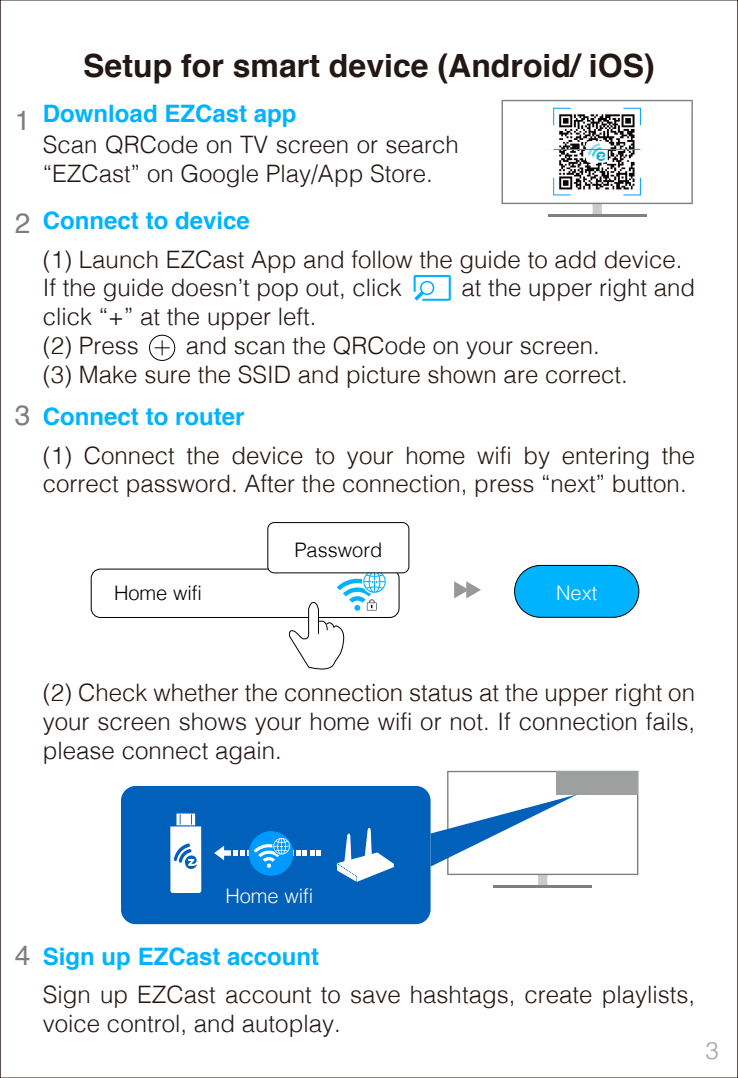
<style>
.page{position:relative;width:738px;height:1078px;background:#fff}
.page>*{position:absolute;margin:0;border:0;box-sizing:border-box;transform-origin:0 0}
.t1{font:700 32px "Helvetica";color:#231815}
.t2{font:28px "Helvetica";color:#7e7e7f}
.t3{font:300 24px/28.8px "Helvetica";color:#231815}
.t4{font:700 24px "Helvetica";color:#00b3ff}
.t5{font:300 24px "Helvetica";color:#9e9f9f}
.t6{font:300 20px "Helvetica";color:#000}
.t7{font:300 20px "Helvetica";color:#fff}
.s1{font-weight:400;font-size:28px;color:#7e7e7f}
.s2{font-weight:700;color:#00b3ff}
</style>
<div class="page">
<svg style="left:737px;top:0;width:1px;height:1077px"></svg>
<hr style="left:547px;top:214px;width:99px;height:2px;background:#7f7f80">
<svg style="left:501px;top:100px;width:191px;height:114px"></svg>
<hr style="left:553px;top:149px;width:87px;height:1px;background:#009fff">
<div style="left:121px;top:785px;width:309px;height:138px;background:#0160b9;border-radius:15px"></div>
<svg style="left:454px;top:581px;width:26px;height:17px"></svg>
<hr style="left:493px;top:885px;width:98px;height:2px;background:#7f7f80">
<div style="left:91px;top:568px;width:308px;height:50px;border:1px solid #000;border-radius:9px"></div>
<div style="left:514px;top:565px;width:124px;height:52px;background:#00b3ff;border-radius:26px"></div>
<div style="left:513px;top:564px;width:126px;height:53px;border:1px solid #000;border-radius:26px"></div>
<svg style="left:336px;top:827px;width:57px;height:54px"></svg>
<svg style="left:170px;top:813px;width:31px;height:79px;background:#cee0f1"></svg>
<div style="left:248px;top:830px;width:45px;height:45px;background:#09f;border-radius:50%"></div>
<svg style="left:214px;top:837px;width:106px;height:30px"></svg>
<svg style="left:430px;top:770px;width:208px;height:115px"></svg>
<div style="left:267px;top:522px;width:141px;height:50px;background:#fff;border-radius:6px"></div>
<div style="left:267px;top:522px;width:142px;height:51px;border:1px solid #000;border-radius:6px"></div>
<svg style="left:288px;top:571px;width:97px;height:99px"></svg>
<svg style="left:154px;top:340px;width:15px;height:15px"></svg>
<div style="left:149px;top:334px;width:26px;height:27px;border:1px solid #000;border-radius:50%"></div>
<svg style="left:413px;top:275px;width:37px;height:26px"></svg>
<p class="t2" style="left:15px;top:99px;width:17px">1</p>
<p class="t2" style="left:15px;top:202px;width:17px">2</p>
<h1 class="t1" style="left:83px;top:40px;width:572px">Setup for smart device (Android/ iOS)</h1>
<p class="t4" style="left:43px;top:94px;width:255px">Download EZCast app</p>
<p class="t3" style="left:43px;top:128px;width:417px">Scan QRCode on TV screen or search “EZCast” on Google Play/App Store.</p>
<p class="t4" style="left:43px;top:201px;width:208px">Connect to device</p>
<p class="t3" style="left:43px;top:243px;width:640px">(1) Launch EZCast App and follow the guide to add device.<br>If the guide doesn’t pop out, click</p>
<p class="t3" style="left:461px;top:272px;width:235px">at the upper right and</p>
<p class="t3" style="left:43px;top:300px;width:275px">click “+” at the upper left. (2) Press</p>
<p class="t3" style="left:43px;top:329px;width:586px;text-indent:143px">and scan the QRCode on your screen. (3) Make sure the SSID and picture shown are correct.</p>
<p class="t3" style="left:43px;top:395px;width:653px;line-height:38.4px;text-indent:-28px"><span class="s1">3</span> <span class="s2">Connect to router<br></span>(1) Connect the device to your home wifi by entering the</p>
<p class="t3" style="left:43px;top:467px;width:644px">correct password. After the connection, press “next” button.</p>
<p class="t6" style="left:294px;top:532px;width:89px">Password</p>
<p class="t6" style="left:114px;top:575px;width:89px">Home wifi</p>
<p class="t7" style="left:555px;top:576px;width:43px">Next</p>
<p class="t3" style="left:43px;top:676px;width:653px;text-align:justify">(2) Check whether the connection status at the upper right on your screen shows your home wifi or not. If connection fails, please connect again.</p>
<p class="t7" style="left:225px;top:878px;width:89px">Home wifi</p>
<p class="t3" style="left:43px;top:935px;width:653px;line-height:38.4px;text-indent:-28px"><span class="s1">4</span> <span class="s2">Sign up EZCast account<br></span>Sign up EZCast account to save hashtags, create playlists,</p>
<p class="t3" style="left:43px;top:1007px;width:299px">voice control, and autoplay.</p>
<p class="t5" style="left:704px;top:1029px;width:15px">3</p>
</div>
